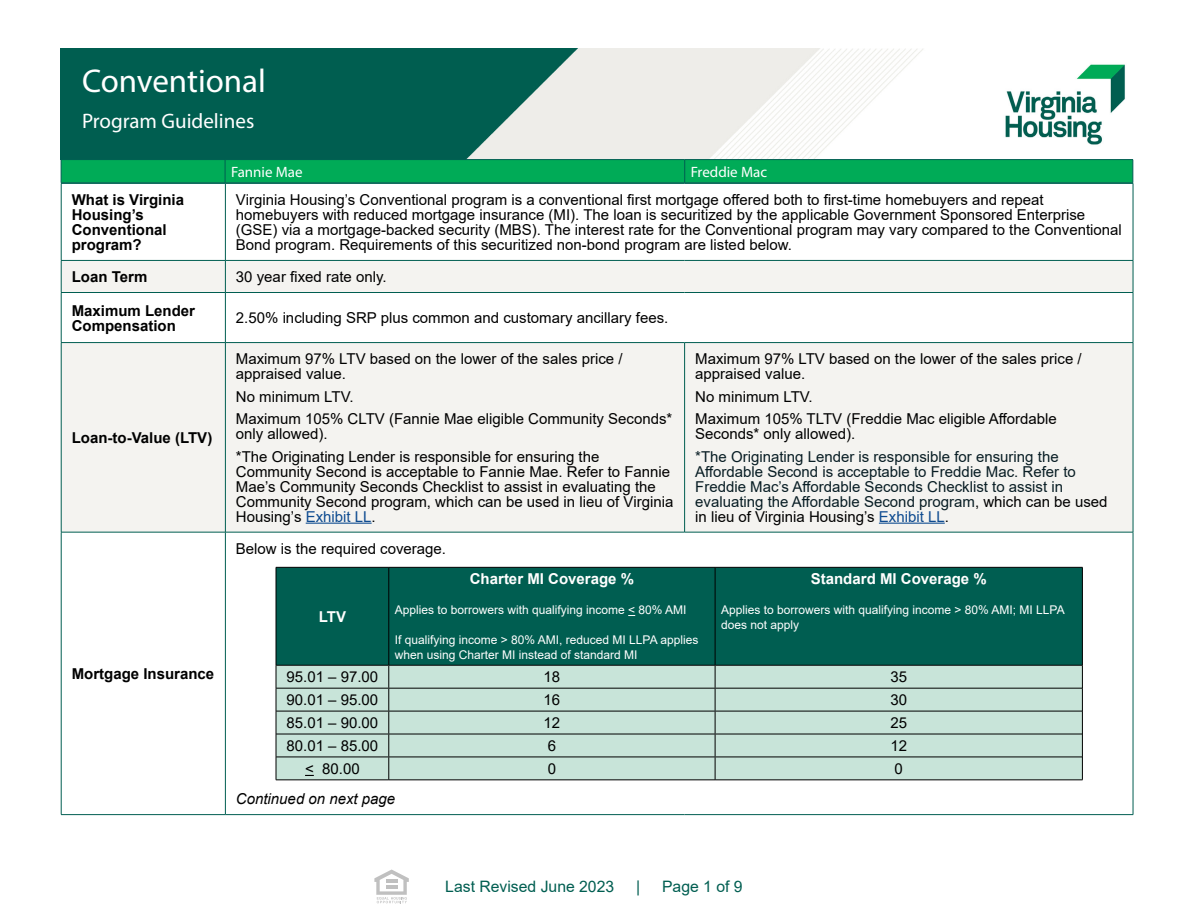
<style>
.page{position:relative;width:1188px;height:918px;background:#fff}
.page>*{position:absolute;margin:0;border:0;box-sizing:border-box;transform-origin:0 0}
.t1{font:33px "Myriad Pro";color:#fff}
.t2{font:27px/27px "Myriad Pro";color:#fff}
.t3{font:21px "Myriad Pro";color:#fff}
.t4{font:15.75px "Arial";color:#005e51}
.t5{font:15px/15px "Arial";color:#000}
.t6{font:15px/15px "Arial";color:#081d24}
.t7{font:700 15px/15px "Arial";color:#000}
.t8{font:700 15px "Arial";color:#fff}
.t9{font:15px "Myriad Pro";color:#fff}
.t10{font:italic 15px "Arial";color:#000}
.t11{font:12px/15px "Arial";color:#fff}
.s1{color:#0e4b90}
.s2{color:#000}
</style>
<div class="page">
<img style="left:61px;top:49px;width:1073px;height:111px">
<hr style="left:61px;top:159px;width:164px;height:1px;background:#005e51">
<hr style="left:225px;top:159px;width:460px;height:1px;background:#005e51">
<hr style="left:685px;top:159px;width:448px;height:1px;background:#005e51">
<div style="left:61px;top:160px;width:1073px;height:23px;background:#00ab57"></div>
<svg style="left:374px;top:870px;width:35px;height:33px"></svg>
<svg style="left:62px;top:261px;width:1071px;height:271px;fill:#f4f3f0"></svg>
<hr style="left:61px;top:183px;width:164px;height:1px;background:#005e51">
<hr style="left:61px;top:184px;width:1px;height:76px;background:#005e51">
<hr style="left:225px;top:183px;width:460px;height:1px;background:#005e51">
<hr style="left:225px;top:184px;width:1px;height:76px;background:#005e51">
<hr style="left:685px;top:183px;width:448px;height:1px;background:#005e51">
<hr style="left:1133px;top:184px;width:1px;height:76px;background:#005e51">
<hr style="left:61px;top:260px;width:164px;height:1px;background:#005e51">
<hr style="left:61px;top:261px;width:1px;height:31px;background:#005e51">
<hr style="left:225px;top:260px;width:460px;height:1px;background:#005e51">
<hr style="left:225px;top:261px;width:1px;height:31px;background:#005e51">
<hr style="left:685px;top:260px;width:448px;height:1px;background:#005e51">
<hr style="left:1133px;top:261px;width:1px;height:31px;background:#005e51">
<hr style="left:61px;top:292px;width:164px;height:1px;background:#005e51">
<hr style="left:61px;top:293px;width:1px;height:49px;background:#005e51">
<hr style="left:225px;top:292px;width:460px;height:1px;background:#005e51">
<hr style="left:225px;top:293px;width:1px;height:49px;background:#005e51">
<hr style="left:685px;top:292px;width:448px;height:1px;background:#005e51">
<hr style="left:1133px;top:293px;width:1px;height:49px;background:#005e51">
<hr style="left:61px;top:342px;width:164px;height:1px;background:#005e51">
<hr style="left:61px;top:343px;width:1px;height:189px;background:#005e51">
<hr style="left:225px;top:342px;width:460px;height:1px;background:#005e51">
<hr style="left:225px;top:343px;width:1px;height:189px;background:#005e51">
<hr style="left:685px;top:342px;width:448px;height:1px;background:#005e51">
<hr style="left:684px;top:343px;width:1px;height:189px;background:#005e51">
<hr style="left:1133px;top:343px;width:1px;height:189px;background:#005e51">
<hr style="left:61px;top:532px;width:164px;height:1px;background:#005e51">
<hr style="left:61px;top:532px;width:1px;height:282px;background:#005e51">
<hr style="left:225px;top:532px;width:460px;height:1px;background:#005e51">
<hr style="left:225px;top:532px;width:1px;height:282px;background:#005e51">
<hr style="left:685px;top:532px;width:448px;height:1px;background:#005e51">
<hr style="left:1133px;top:532px;width:1px;height:282px;background:#005e51">
<hr style="left:61px;top:814px;width:164px;height:1px;background:#005e51">
<hr style="left:225px;top:814px;width:460px;height:1px;background:#005e51">
<hr style="left:685px;top:814px;width:448px;height:1px;background:#005e51">
<hr style="left:306px;top:523px;width:66px;height:1px;background:#0e4b90">
<hr style="left:879px;top:523px;width:66px;height:1px;background:#0e4b90">
<div style="left:277px;top:568px;width:805px;height:97px;background:#005e51"></div>
<div style="left:277px;top:666px;width:805px;height:114px;background:#c8e4d9"></div>
<hr style="left:276px;top:567px;width:113px;height:1px;background:#000">
<hr style="left:276px;top:568px;width:1px;height:97px;background:#000">
<hr style="left:389px;top:567px;width:326px;height:1px;background:#000">
<hr style="left:389px;top:568px;width:1px;height:97px;background:#000">
<hr style="left:715px;top:567px;width:368px;height:1px;background:#000">
<hr style="left:715px;top:568px;width:1px;height:97px;background:#000">
<hr style="left:1082px;top:568px;width:1px;height:97px;background:#000">
<svg style="left:276px;top:666px;width:1px;height:114px"></svg>
<svg style="left:389px;top:666px;width:1px;height:114px"></svg>
<svg style="left:715px;top:666px;width:1px;height:114px"></svg>
<svg style="left:1082px;top:665px;width:1px;height:115px"></svg>
<hr style="left:276px;top:780px;width:113px;height:1px;background:#000">
<hr style="left:389px;top:780px;width:326px;height:1px;background:#000">
<hr style="left:715px;top:780px;width:368px;height:1px;background:#000">
<hr style="left:276px;top:665px;width:113px;height:1px;background:#000">
<hr style="left:389px;top:665px;width:326px;height:1px;background:#000">
<hr style="left:715px;top:665px;width:367px;height:1px;background:#000">
<hr style="left:276px;top:688px;width:113px;height:1px;background:#000">
<hr style="left:389px;top:688px;width:326px;height:1px;background:#000">
<hr style="left:715px;top:688px;width:367px;height:1px;background:#000">
<hr style="left:276px;top:711px;width:113px;height:1px;background:#000">
<hr style="left:389px;top:711px;width:326px;height:1px;background:#000">
<hr style="left:715px;top:711px;width:367px;height:1px;background:#000">
<hr style="left:276px;top:734px;width:113px;height:1px;background:#000">
<hr style="left:389px;top:734px;width:326px;height:1px;background:#000">
<hr style="left:715px;top:734px;width:367px;height:1px;background:#000">
<hr style="left:276px;top:757px;width:113px;height:1px;background:#000">
<hr style="left:389px;top:757px;width:326px;height:1px;background:#000">
<hr style="left:715px;top:757px;width:367px;height:1px;background:#000">
<h1 class="t1" style="left:82px;top:61px;width:185px">Conventional</h1>
<h3 class="t3" style="left:82px;top:108px;width:174px">Program Guidelines</h3>
<p class="t9" style="left:231px;top:163px;width:73px">Fannie Mae</p>
<p class="t9" style="left:691px;top:163px;width:78px">Freddie Mac</p>
<p class="t7" style="left:72px;top:192px;width:114px">What is Virginia<br>Housing’s<br>Conventional program?</p>
<p class="t5" style="left:236px;top:192px;width:887px">Virginia Housing’s Conventional program is a conventional first mortgage offered both to first-time homebuyers and repeat homebuyers with reduced mortgage insurance (MI). The loan is securitized by the applicable Government Sponsored Enterprise (GSE) via a mortgage-backed security (MBS). The interest rate for the Conventional program may vary compared to the Conventional Bond program. Requirements of this securitized non-bond program are listed below.</p>
<p class="t7" style="left:72px;top:269px;width:77px">Loan Term</p>
<p class="t5" style="left:236px;top:269px;width:152px">30 year fixed rate only.</p>
<p class="t7" style="left:72px;top:303px;width:125px">Maximum Lender<br>Compensation</p>
<p class="t5" style="left:236px;top:310px;width:434px">2.50% including SRP plus common and customary ancillary fees.</p>
<h2 class="t2" style="left:73px;top:76px;width:224px">Virginia Housing<br>Conventional No MI</h2>
<p class="t7" style="left:72px;top:430px;width:142px">Loan-to-Value (LTV)</p>
<p class="t7" style="left:72px;top:666px;width:144px">Mortgage Insurance</p>
<p class="t5" style="left:236px;top:351px;width:388px">Maximum 97% LTV based on the lower of the sales price / appraised value.</p>
<p class="t5" style="left:236px;top:385px;width:438px;line-height:22.5px">No minimum LTV.<br>Maximum 105% CLTV (Fannie Mae eligible Community Seconds*</p>
<p class="t5" style="left:236px;top:422px;width:365px;line-height:22.5px">only allowed).<br>*The Originating Lender is responsible for ensuring the</p>
<p class="t5" style="left:236px;top:464px;width:439px">Community Second is acceptable to Fannie Mae. Refer to Fannie Mae’s Community Seconds Checklist to assist in evaluating the Community Second program, which can be used in lieu of Virginia Housing’s <span class="s1">Exhibit LL</span>.</p>
<p class="t5" style="left:236px;top:541px;width:212px">Below is the required coverage.</p>
<p class="t5" style="left:695px;top:351px;width:388px">Maximum 97% LTV based on the lower of the sales price / appraised value.</p>
<p class="t5" style="left:695px;top:385px;width:363px;line-height:22.5px">No minimum LTV.<br>Maximum 105% TLTV (Freddie Mac eligible Affordable</p>
<p class="t5" style="left:695px;top:426px;width:162px">Seconds* only allowed).</p>
<p class="t6" style="left:695px;top:449px;width:414px">*The Originating Lender is responsible for ensuring the Affordable Second is acceptable to Freddie Mac. Refer to Freddie Mac’s Affordable Seconds Checklist to assist in evaluating the Affordable Second program<span class="s2">, which can be used in lieu of Virginia Housing’s</span> <span class="s1">Exhibit LL</span><span class="s2">.</span></p>
<p class="t8" style="left:319px;top:606px;width:29px">LTV</p>
<p class="t8" style="left:470px;top:568px;width:166px">Charter MI Coverage %</p>
<p class="t11" style="left:395px;top:602px;width:293px">Applies to borrowers with qualifying income &lt; 80% AMI</p>
<p class="t11" style="left:395px;top:632px;width:305px">If qualifying income &gt; 80% AMI, reduced MI LLPA applies when using Charter MI instead of standard MI</p>
<p class="t8" style="left:811px;top:568px;width:177px">Standard MI Coverage %</p>
<p class="t11" style="left:721px;top:602px;width:345px">Applies to borrowers with qualifying income &gt; 80% AMI; MI LLPA does not apply</p>
<p class="t5" style="left:287px;top:669px;width:93px">95.01 – 97.00</p>
<p class="t5" style="left:544px;top:669px;width:18px">18</p>
<p class="t5" style="left:890px;top:669px;width:18px">35</p>
<p class="t5" style="left:287px;top:692px;width:93px">90.01 – 95.00</p>
<p class="t5" style="left:544px;top:692px;width:18px">16</p>
<p class="t5" style="left:890px;top:692px;width:18px">30</p>
<p class="t5" style="left:287px;top:715px;width:93px">85.01 – 90.00</p>
<p class="t5" style="left:544px;top:715px;width:18px">12</p>
<p class="t5" style="left:890px;top:715px;width:18px">25</p>
<p class="t5" style="left:287px;top:738px;width:93px">80.01 – 85.00</p>
<p class="t5" style="left:548px;top:738px;width:10px">6</p>
<p class="t5" style="left:890px;top:738px;width:18px">12</p>
<p class="t5" style="left:305px;top:761px;width:56px">&lt; 80.00</p>
<p class="t5" style="left:548px;top:761px;width:10px">0</p>
<p class="t5" style="left:895px;top:761px;width:10px">0</p>
<p class="t10" style="left:236px;top:789px;width:161px">Continued on next page</p>
<p class="t4" style="left:445px;top:876px;width:170px">Last Revised June 2023</p>
<p class="t4" style="left:636px;top:876px;width:6px">|</p>
<p class="t4" style="left:662px;top:876px;width:82px">Page 1 of 9</p>
</div>
